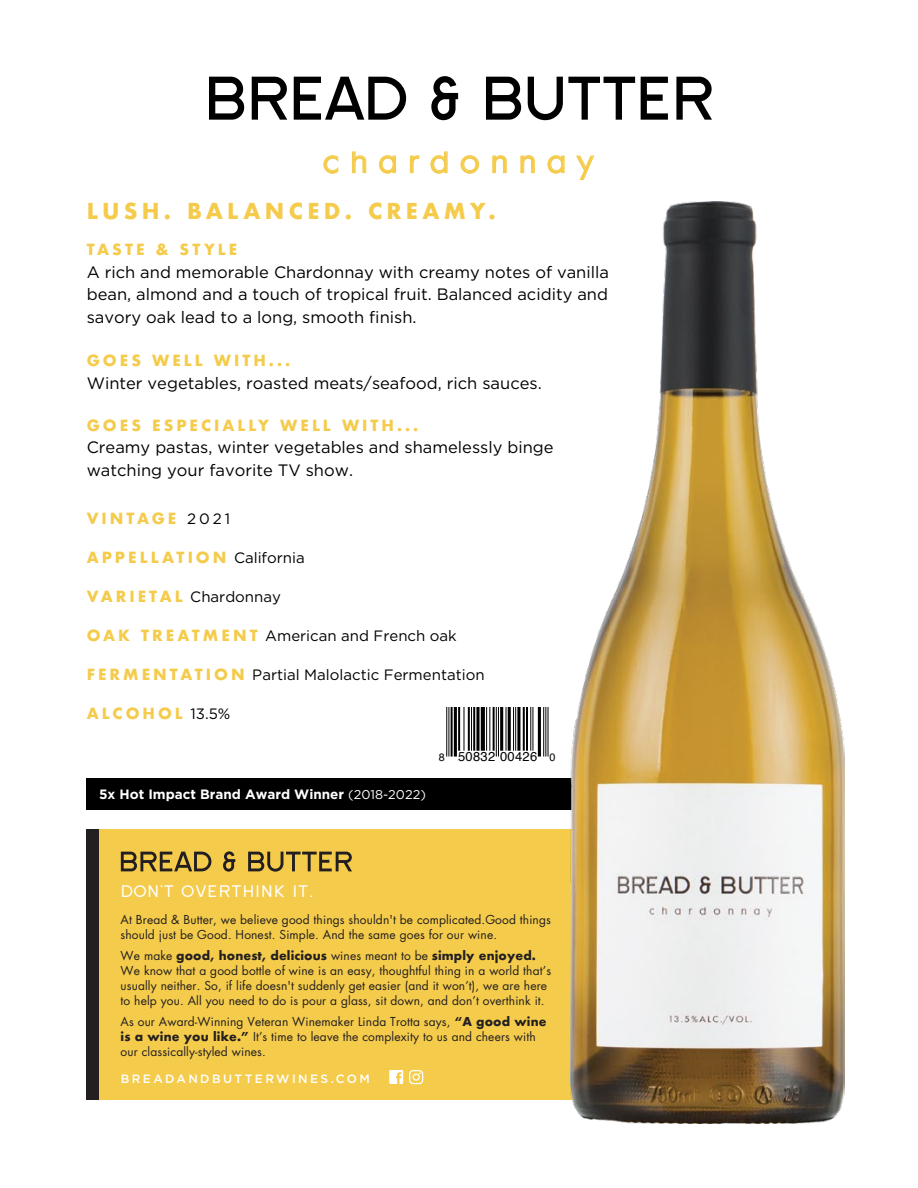
<style>
.page{position:relative;width:918px;height:1188px;background:#fff}
.page>*{position:absolute;margin:0;border:0;box-sizing:border-box;transform-origin:0 0}
.t1{font:27px "Cg Futura Maxi Bk";letter-spacing:.4em;color:#f4cb4b}
.t2{font:700 21.3px "Futura";letter-spacing:.2em;color:#f4cb4b}
.t3{font:17.4px "SF New Republic";letter-spacing:.075em;color:#fff}
.t4{font:16.5px/22.5px "Gotham";color:#000;text-align:justify}
.t5{font:700 15px "Futura";letter-spacing:.2em;color:#f4cb4b}
.t6{font:15px "Gotham";color:#000}
.t7{font:700 13.5px "Gotham";color:#fff}
.t8{font:12.9px "Helvetica";letter-spacing:.025em;color:#000}
.t9{font:12px/15px "Futura";letter-spacing:.01em;color:#231f20}
.t10{font:500 12px "Gotham";letter-spacing:.2em;color:#fff}
.s1{font-family:"Gotham";font-weight:400;color:#000}
.s2{font-family:"Futura";font-weight:700;color:#f4cb4b}
.s3{font-weight:400;font-size:12.75px}
.s4{font-size:10.8px}
.s5{font-weight:700}
</style>
<div class="page">
<div style="left:87px;top:829px;width:548px;height:271px;background:#f4cb4b"></div>
<div style="left:87px;top:778px;width:513px;height:32px;background:#000"></div>
<div style="left:87px;top:829px;width:12px;height:271px;background:#231f20"></div>
<svg style="left:389px;top:1070px;width:14px;height:14px"></svg>
<svg style="left:409px;top:1070px;width:14px;height:14px"></svg>
<svg style="left:121px;top:852px;width:90px;height:19px"></svg>
<svg style="left:223px;top:851px;width:12px;height:21px"></svg>
<svg style="left:248px;top:852px;width:104px;height:20px"></svg>
<svg style="left:324px;top:155px;width:14px;height:18px"></svg>
<svg style="left:352px;top:152px;width:14px;height:21px"></svg>
<svg style="left:379px;top:155px;width:17px;height:18px"></svg>
<svg style="left:410px;top:155px;width:10px;height:18px"></svg>
<svg style="left:431px;top:152px;width:17px;height:21px"></svg>
<svg style="left:461px;top:155px;width:18px;height:18px"></svg>
<svg style="left:492px;top:155px;width:15px;height:18px"></svg>
<svg style="left:521px;top:155px;width:14px;height:18px"></svg>
<svg style="left:548px;top:155px;width:17px;height:18px"></svg>
<svg style="left:576px;top:156px;width:18px;height:24px"></svg>
<svg style="left:209px;top:77px;width:35px;height:43px"></svg>
<svg style="left:252px;top:77px;width:35px;height:43px"></svg>
<svg style="left:294px;top:77px;width:112px;height:43px"></svg>
<svg style="left:431px;top:76px;width:27px;height:44px"></svg>
<svg style="left:486px;top:77px;width:35px;height:43px"></svg>
<svg style="left:528px;top:77px;width:107px;height:43px"></svg>
<svg style="left:641px;top:77px;width:27px;height:43px"></svg>
<svg style="left:676px;top:77px;width:36px;height:43px"></svg>
<img style="left:570px;top:202px;width:274px;height:921px">
<hr style="left:448px;top:707px;width:1px;height:50px;background:#000">
<hr style="left:446px;top:707px;width:1px;height:50px;background:#000">
<hr style="left:451px;top:707px;width:2px;height:50px;background:#000">
<hr style="left:454px;top:707px;width:3px;height:50px;background:#000">
<hr style="left:458px;top:707px;width:2px;height:44px;background:#000">
<hr style="left:464px;top:707px;width:1px;height:44px;background:#000">
<hr style="left:468px;top:707px;width:2px;height:44px;background:#000">
<hr style="left:471px;top:707px;width:1px;height:44px;background:#000">
<hr style="left:473px;top:707px;width:2px;height:44px;background:#000">
<svg style="left:476px;top:707px;width:4px;height:44px"></svg>
<svg style="left:481px;top:707px;width:4px;height:44px"></svg>
<hr style="left:489px;top:707px;width:1px;height:44px;background:#000">
<hr style="left:486px;top:707px;width:1px;height:44px;background:#000">
<hr style="left:493px;top:707px;width:2px;height:44px;background:#000">
<hr style="left:498px;top:707px;width:1px;height:50px;background:#000">
<hr style="left:496px;top:707px;width:1px;height:50px;background:#000">
<hr style="left:500px;top:707px;width:3px;height:44px;background:#000">
<hr style="left:506px;top:707px;width:1px;height:44px;background:#000">
<hr style="left:508px;top:707px;width:3px;height:44px;background:#000">
<hr style="left:515px;top:707px;width:1px;height:44px;background:#000">
<hr style="left:513px;top:707px;width:1px;height:44px;background:#000">
<hr style="left:517px;top:707px;width:3px;height:44px;background:#000">
<hr style="left:526px;top:707px;width:2px;height:44px;background:#000">
<hr style="left:523px;top:707px;width:2px;height:44px;background:#000">
<hr style="left:532px;top:707px;width:1px;height:44px;background:#000">
<hr style="left:530px;top:707px;width:1px;height:44px;background:#000">
<hr style="left:538px;top:707px;width:3px;height:50px;background:#000">
<hr style="left:548px;top:707px;width:1px;height:50px;background:#000">
<hr style="left:545px;top:707px;width:1px;height:50px;background:#000">
<hr style="left:543px;top:707px;width:1px;height:50px;background:#000">
<h1 class="t1" style="left:323px;top:146px;width:273px">chardonnay</h1>
<h2 class="t2" style="left:87px;top:196px;width:410px">LUSH. BALANCED. CREAMY.</h2>
<p class="t5" style="left:87px;top:239px;width:152px">TASTE &amp; STYLE</p>
<h3 class="t4" style="left:87px;top:260px;width:524px">A rich and memorable Chardonnay with creamy notes of vanilla bean, almond and a touch of tropical fruit. Balanced acidity and savory oak lead to a long, smooth finish.</h3>
<p class="t5" style="left:87px;top:350px;width:205px">GOES WELL WITH...</p>
<h3 class="t4" style="left:87px;top:371px;width:457px">Winter vegetables , roasted meats/seafood, rich sauces .</h3>
<p class="t5" style="left:87px;top:414px;width:333px">GOES ESPECIALLY WELL WITH...</p>
<h3 class="t4" style="left:87px;top:436px;width:468px">Creamy pastas, winter vegetables and shamelessly binge watching your favorite TV show.</h3>
<p class="t5" style="left:87px;top:507px;width:145px">VINTAGE <span class="s1">2021</span></p>
<p class="t5" style="left:87px;top:546px;width:220px">APPELLATION <span class="s1">California</span></p>
<p class="t6" style="left:87px;top:587px;width:196px"><span class="s2">VA R I E TA L</span> Chardonnay</p>
<p class="t6" style="left:87px;top:626px;width:372px"><span class="s2">O A K T R E AT M E N T</span> American and French oak</p>
<p class="t6" style="left:87px;top:665px;width:399px"><span class="s2">F E R M E N T A T I O N</span> Partial Malolactic Fermentation</p>
<p class="t5" style="left:87px;top:702px;width:145px">ALCOHOL <span class="s1">13.5%</span></p>
<p class="t7" style="left:99px;top:785px;width:328px">5x Hot Impact Brand Award Winner <span class="s3">(2018-2022)</span></p>
<p class="t8" style="left:439px;top:746px;width:118px"><span class="s4">8</span> 50832 00426 <span class="s4">0</span></p>
<h3 class="t3" style="left:121px;top:882px;width:194px">DON’T OVERTHINK IT.</h3>
<p class="t9" style="left:121px;top:912px;width:432px">At Bread &amp; Butter, we believe good things shouldn't be complicated.Good things should just be Good. Honest. Simple. And the same goes for our wine.</p>
<p class="t9" style="left:121px;top:948px;width:432px">We make <span class="s5">good, honest, delicious</span> wines meant to be <span class="s5">simply enjoyed.<br></span>We know that a good bottle of wine is an easy, thoughtful thing in a world that’s usually neither. So, if life doesn't suddenly get easier (and it won’t), we are here to help you. All you need to do is pour a glass, sit down, and don’t overthink it.</p>
<p class="t9" style="left:121px;top:1014px;width:427px">As our Award-Winning Veteran Winemaker Linda Trotta says, <span class="s5">“A good wine is a wine you like.”</span> It’s time to leave the complexity to us and cheers with our classically-styled wines.</p>
<p class="t10" style="left:121px;top:1071px;width:251px">BREADANDBUTTERWINES.COM</p>
</div>
